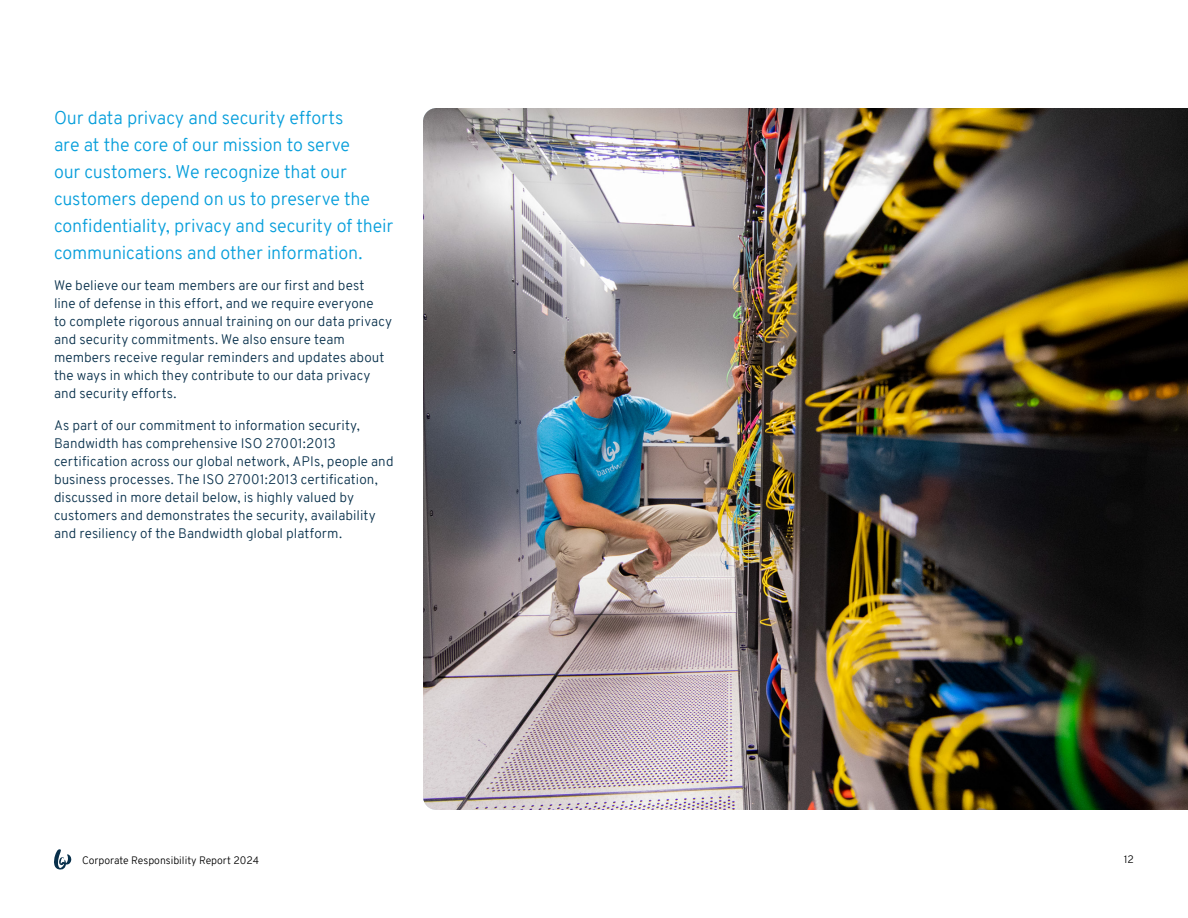
<style>
.page{position:relative;width:1188px;height:918px;background:#fff}
.page>*{position:absolute;margin:0;border:0;box-sizing:border-box;transform-origin:0 0}
.t1{font:300 18px/27px "Overpass";letter-spacing:-.005em;color:#069edb}
.Body_Copy{font:300 13.5px/18px "Overpass";letter-spacing:.01em;color:#08304b}
.t2{font:300 10.5px "Overpass";color:#000}
</style>
<div class="page">
<img style="left:423px;top:108px;width:765px;height:702px">
<svg style="left:54px;top:849px;width:18px;height:21px"></svg>
<h2 class="t1" style="left:54px;top:104px;width:341px">Our data privacy and security efforts<br>are at the core of our mission to serve<br>our customers. We recognize that our customers depend on us to preserve the confidentiality, privacy and security of their communications and other information.</h2>
<p class="Body_Copy" style="left:54px;top:277px;width:340px">We believe our team members are our first and best<br>line of defense in this effort, and we require everyone<br>to complete rigorous annual training on our data privacy and security commitments. We also ensure team members receive regular reminders and updates about the ways in which they contribute to our data privacy and security efforts.</p>
<p class="Body_Copy" style="left:54px;top:416px;width:341px">As part of our commitment to information security, Bandwidth has comprehensive ISO 27001:2013 certification across our global network, APIs, people and business processes. The ISO 27001:2013 certification, discussed in more detail below, is highly valued by customers and demonstrates the security, availability and resiliency of the Bandwidth global platform.</p>
<p class="t2" style="left:82px;top:853px;width:178px">Corporate Responsibility Report 2024</p>
<p class="t2" style="left:1124px;top:852px;width:12px">12</p>
</div>
